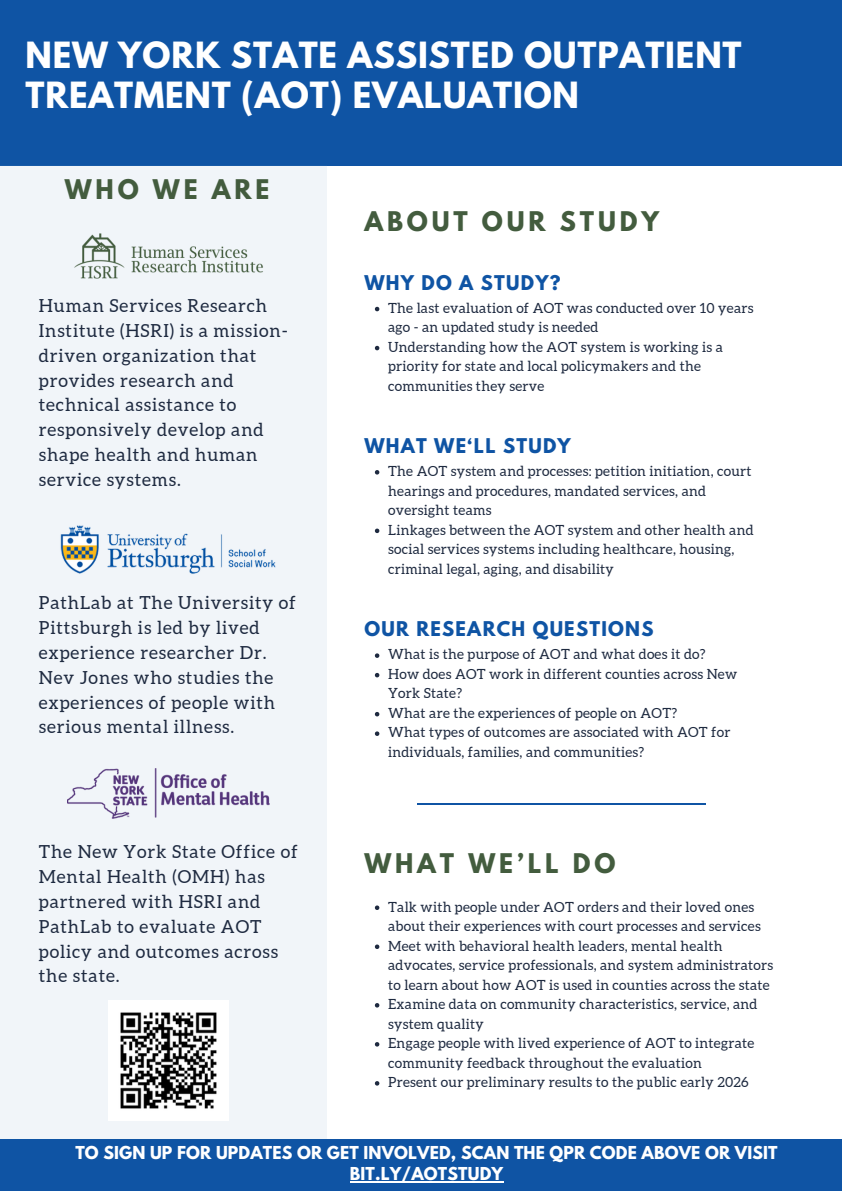
<style>
.page{position:relative;width:842px;height:1191px;background:#fff}
.page>*{position:absolute;margin:0;border:0;box-sizing:border-box;transform-origin:0 0}
.t1{font:700 32px/39.7px "League Spartan";letter-spacing:.025em;color:#fff}
.t2{font:700 24px "League Spartan";letter-spacing:.16em;color:#435c3e}
.t3{font:18px/24.8px "Aleo";letter-spacing:.05em;color:#1e2a40}
.t4{font:700 18px "League Spartan";letter-spacing:.07em;color:#0f54a4}
.t5{font:700 15.8px/20.2px "League Spartan";letter-spacing:.01em;color:#fff;text-align:center}
.t6{font:14px/19.5px "Aleo";letter-spacing:.02em;color:#1e2a40}
</style>
<div class="page">
<div style="left:0;top:0;width:842px;height:165px;background:#0f54a4"></div>
<div style="left:0;top:165px;width:326px;height:1025px;background:#f1f5f9"></div>
<hr style="left:417px;top:803px;width:288px;height:1px;background:#0f54a4">
<div style="left:0;top:1138px;width:842px;height:52px;background:#0f54a4"></div>
<img style="left:60px;top:525px;width:216px;height:49px">
<img style="left:74px;top:233px;width:189px;height:46px">
<img style="left:109px;top:1000px;width:120px;height:120px">
<img style="left:68px;top:768px;width:201px;height:50px">
<svg style="left:375px;top:307px;width:4px;height:4px"></svg>
<svg style="left:375px;top:346px;width:4px;height:4px"></svg>
<hr style="left:350px;top:1181px;width:153px;height:1px;background:#fff">
<svg style="left:375px;top:905px;width:4px;height:4px"></svg>
<svg style="left:375px;top:944px;width:4px;height:4px"></svg>
<svg style="left:375px;top:1003px;width:4px;height:4px"></svg>
<svg style="left:375px;top:1042px;width:4px;height:4px"></svg>
<svg style="left:375px;top:1081px;width:4px;height:4px"></svg>
<svg style="left:375px;top:470px;width:4px;height:4px"></svg>
<svg style="left:375px;top:528px;width:4px;height:5px"></svg>
<svg style="left:375px;top:653px;width:4px;height:4px"></svg>
<svg style="left:375px;top:672px;width:4px;height:5px"></svg>
<svg style="left:375px;top:712px;width:4px;height:4px"></svg>
<svg style="left:375px;top:731px;width:4px;height:4px"></svg>
<h1 class="t1" style="left:25px;top:39px;width:718px">NEW YORK STATE ASSISTED OUTPATIENT<br>TREATMENT (AOT) EVALUATION</h1>
<h2 class="t2" style="left:65px;top:178px;width:206px">WHO WE ARE</h2>
<p class="t3" style="left:39px;top:293px;width:251px">Human Services Research<br>Institute (HSRI) is a mission&shy;driven organization that provides research and technical assistance to responsively develop and shape health and human service systems.</p>
<p class="t3" style="left:39px;top:590px;width:259px">PathLab at The University of<br>Pittsburgh is led by lived experience researcher Dr.<br>Nev Jones who studies the experiences of people with serious mental illness.</p>
<p class="t3" style="left:39px;top:839px;width:260px">The New York State Office of<br>Mental Health (OMH) has partnered with HSRI and<br>PathLab to evaluate AOT policy and outcomes across the state.</p>
<h2 class="t2" style="left:364px;top:209px;width:296px">ABOUT OUR STUDY</h2>
<h3 class="t4" style="left:364px;top:273px;width:198px">WHY DO A STUDY?</h3>
<p class="t6" style="left:388px;top:298px;width:367px">The last evaluation of AOT was conducted over 10 years ago - an updated study is needed</p>
<p class="t6" style="left:388px;top:337px;width:336px">Understanding how the AOT system is working is a priority for state and local policymakers and the communities they serve</p>
<h3 class="t4" style="left:364px;top:436px;width:208px">WHAT WE‘LL STUDY</h3>
<p class="t6" style="left:388px;top:461px;width:365px">The AOT system and processes: petition initiation, court hearings and procedures, mandated services, and oversight teams</p>
<p class="t6" style="left:388px;top:519px;width:367px">Linkages between the AOT system and other health and social services systems including healthcare, housing, criminal legal, aging, and disability</p>
<h3 class="t4" style="left:364px;top:620px;width:291px">OUR RESEARCH QUESTIONS</h3>
<p class="t6" style="left:388px;top:644px;width:319px">What is the purpose of AOT and what does it do?</p>
<p class="t6" style="left:388px;top:664px;width:351px">How does AOT work in different counties across New<br>York State?</p>
<p class="t6" style="left:388px;top:703px;width:291px">What are the experiences of people on AOT?</p>
<p class="t6" style="left:388px;top:722px;width:344px">What types of outcomes are associated with AOT for individuals, families, and communities?</p>
<h2 class="t2" style="left:364px;top:851px;width:253px">WHAT WE’LL DO</h2>
<p class="t6" style="left:388px;top:896px;width:374px">Talk with people under AOT orders and their loved ones about their experiences with court processes and services</p>
<p class="t6" style="left:388px;top:935px;width:386px">Meet with behavioral health leaders, mental health advocates, service professionals, and system administrators to learn about how AOT is used in counties across the state</p>
<p class="t6" style="left:388px;top:994px;width:371px">Examine data on community characteristics, service, and system quality</p>
<p class="t6" style="left:388px;top:1033px;width:368px">Engage people with lived experience of AOT to integrate community feedback throughout the evaluation</p>
<p class="t6" style="left:388px;top:1072px;width:362px">Present our preliminary results to the public early 2026</p>
<p class="t5" style="left:75px;top:1144px;width:704px">TO SIGN UP FOR UPDATES OR GET INVOLVED, SCAN THE QPR CODE ABOVE OR VISIT<br>BIT.LY/AOTSTUDY</p>
</div>
